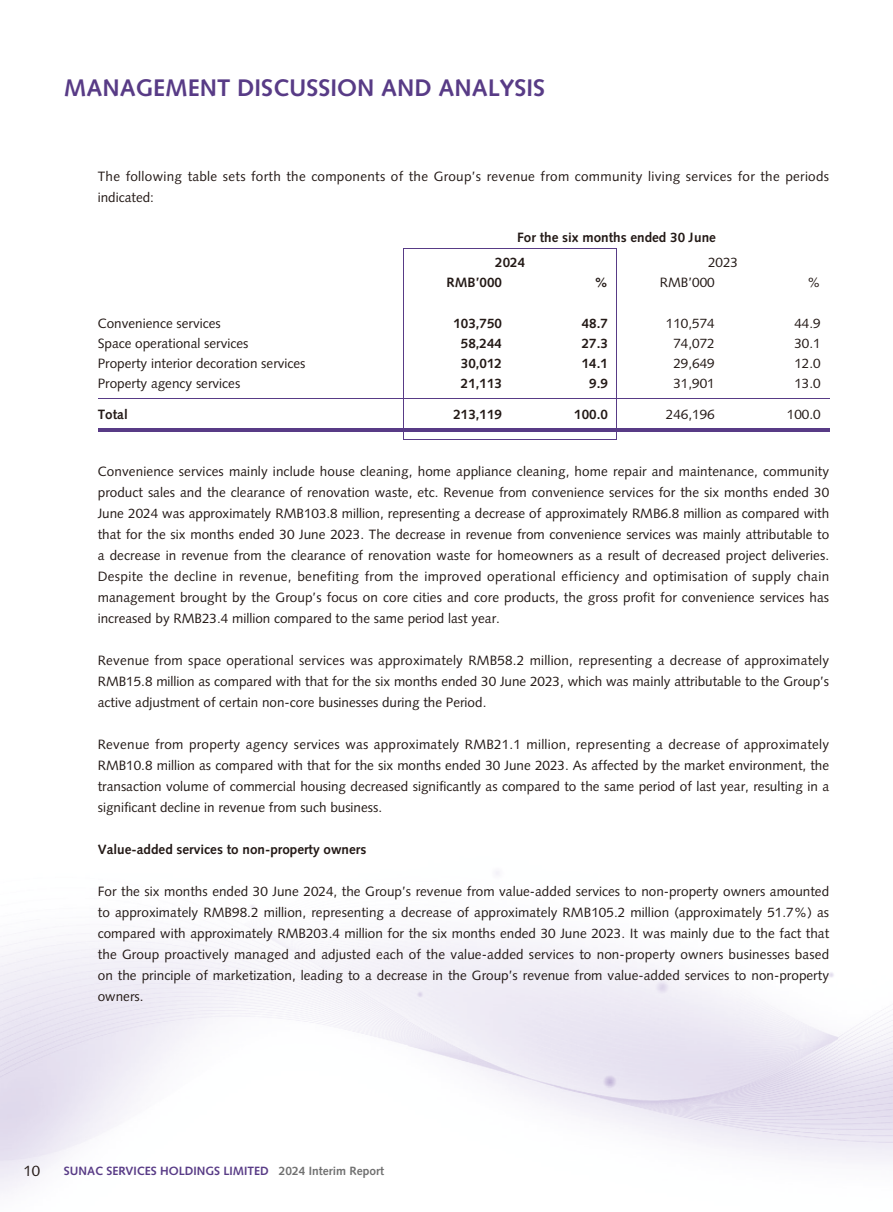
<style>
.page{position:relative;width:893px;height:1212px;background:#fff}
.page>*{position:absolute;margin:0;border:0;box-sizing:border-box;transform-origin:0 0}
.t1{font:700 24px "Syntax LT Std";color:#583b86}
.t2{font:15px "Syntax LT Std";color:#231916}
.t3{font:13.5px/21px "Syntax LT Std";color:#231916;text-align:justify}
.t4{font:700 13.5px/24.9px "Syntax LT Std";color:#231916}
.t5{font:13.5px/21px "Syntax LT Std";letter-spacing:.02em;color:#231916}
.t6{font:700 12px "Syntax LT Std";color:#583b86}
.s1{color:#717171}
</style>
<div class="page">
<img style="left:0;top:248px;width:893px;height:943px">
<hr style="left:404px;top:248px;width:106px;height:1px;background:#583b86">
<hr style="left:510px;top:248px;width:107px;height:1px;background:#583b86">
<svg style="left:404px;top:249px;width:1px;height:190px"></svg>
<svg style="left:616px;top:249px;width:1px;height:190px"></svg>
<hr style="left:404px;top:439px;width:106px;height:1px;background:#583b86">
<hr style="left:510px;top:439px;width:107px;height:1px;background:#583b86">
<hr style="left:98px;top:398px;width:306px;height:1px;background:#583b86">
<hr style="left:404px;top:398px;width:106px;height:1px;background:#583b86">
<hr style="left:510px;top:398px;width:106px;height:1px;background:#583b86">
<hr style="left:617px;top:398px;width:106px;height:1px;background:#583b86">
<hr style="left:723px;top:398px;width:106px;height:1px;background:#583b86">
<hr style="left:98px;top:428px;width:306px;height:3px;background:#583b86">
<hr style="left:404px;top:428px;width:106px;height:3px;background:#583b86">
<hr style="left:510px;top:428px;width:106px;height:3px;background:#583b86">
<hr style="left:617px;top:428px;width:106px;height:3px;background:#583b86">
<hr style="left:723px;top:428px;width:106px;height:3px;background:#583b86">
<h1 class="t1" style="left:64px;top:76px;width:483px">MANAGEMENT DISCUSSION AND ANALYSIS</h1>
<p class="t5" style="left:98px;top:167px;width:733px">The following table sets forth the components of the Group’s revenue from community living services for the periods indicated:</p>
<p class="t4" style="left:495px;top:226px;width:222px;text-indent:22px">For the six months ended 30 June<br>2024</p>
<p class="t3" style="left:708px;top:252px;width:32px">2023</p>
<p class="t4" style="left:447px;top:271px;width:57px">RMB’000</p>
<p class="t4" style="left:595px;top:271px;width:15px">%</p>
<p class="t3" style="left:660px;top:273px;width:56px">RMB’000</p>
<p class="t3" style="left:807px;top:273px;width:15px">%</p>
<p class="t3" style="left:98px;top:313px;width:125px">Convenience services</p>
<p class="t4" style="left:453px;top:311px;width:50px">103,750</p>
<p class="t4" style="left:582px;top:311px;width:28px">48.7</p>
<p class="t3" style="left:666px;top:313px;width:50px">110,574</p>
<p class="t3" style="left:794px;top:313px;width:28px">44.9</p>
<p class="t3" style="left:98px;top:333px;width:152px">Space operational services</p>
<p class="t4" style="left:461px;top:332px;width:43px">58,244</p>
<p class="t4" style="left:582px;top:332px;width:28px">27.3</p>
<p class="t3" style="left:673px;top:333px;width:43px">74,072</p>
<p class="t3" style="left:794px;top:333px;width:28px">30.1</p>
<p class="t3" style="left:98px;top:354px;width:209px">Property interior decoration services</p>
<p class="t4" style="left:461px;top:352px;width:43px">30,012</p>
<p class="t4" style="left:582px;top:352px;width:28px">14.1</p>
<p class="t3" style="left:673px;top:354px;width:43px">29,649</p>
<p class="t3" style="left:794px;top:354px;width:28px">12.0</p>
<p class="t3" style="left:98px;top:374px;width:144px">Property agency services</p>
<p class="t4" style="left:461px;top:372px;width:43px">21,113</p>
<p class="t4" style="left:589px;top:372px;width:20px">9.9</p>
<p class="t3" style="left:673px;top:374px;width:43px">31,901</p>
<p class="t3" style="left:794px;top:374px;width:28px">13.0</p>
<p class="t4" style="left:98px;top:403px;width:32px">Total</p>
<p class="t4" style="left:453px;top:403px;width:50px">213,119</p>
<p class="t4" style="left:574px;top:403px;width:35px">100.0</p>
<p class="t3" style="left:666px;top:405px;width:50px">246,196</p>
<p class="t3" style="left:787px;top:405px;width:35px">100.0</p>
<p class="t3" style="left:98px;top:461px;width:733px">Convenience services mainly include house cleaning, home appliance cleaning, home repair and maintenance, community product sales and the clearance of renovation waste, etc. Revenue from convenience services for the six months ended 30<br>June 2024 was approximately RMB103.8 million, representing a decrease of approximately RMB6.8 million as compared with that for the six months ended 30 June 2023. The decrease in revenue from convenience services was mainly attributable to a decrease in revenue from the clearance of renovation waste for homeowners as a result of decreased project deliveries.<br>Despite the decline in revenue, benefiting from the improved operational efficiency and optimisation of supply chain management brought by the Group’s focus on core cities and core products, the gross profit for convenience services has increased by RMB23.4 million compared to the same period last year.</p>
<p class="t3" style="left:98px;top:650px;width:733px">Revenue from space operational services was approximately RMB58.2 million, representing a decrease of approximately RMB15.8 million as compared with that for the six months ended 30 June 2023, which was mainly attributable to the Group’s active adjustment of certain non-core businesses during the Period.</p>
<p class="t3" style="left:98px;top:734px;width:733px">Revenue from property agency services was approximately RMB21.1 million, representing a decrease of approximately RMB10.8 million as compared with that for the six months ended 30 June 2023. As affected by the market environment, the transaction volume of commercial housing decreased significantly as compared to the same period of last year, resulting in a significant decline in revenue from such business.</p>
<p class="t4" style="left:98px;top:837px;width:270px">Value-added services to non-property owners</p>
<p class="t3" style="left:98px;top:881px;width:733px">For the six months ended 30 June 2024, the Group’s revenue from value-added services to non-property owners amounted to approximately RMB98.2 million, representing a decrease of approximately RMB105.2 million (approximately 51.7%) as compared with approximately RMB203.4 million for the six months ended 30 June 2023. It was mainly due to the fact that the Group proactively managed and adjusted each of the value-added services to non-property owners businesses based on the principle of marketization, leading to a decrease in the Group’s revenue from value-added services to non-property owners.</p>
<p class="t2" style="left:24px;top:1163px;width:18px">10</p>
<p class="t6" style="left:64px;top:1165px;width:322px">SUNAC SERVICES HOLDINGS LIMITED <span class="s1">2024 Interim Report</span></p>
</div>
